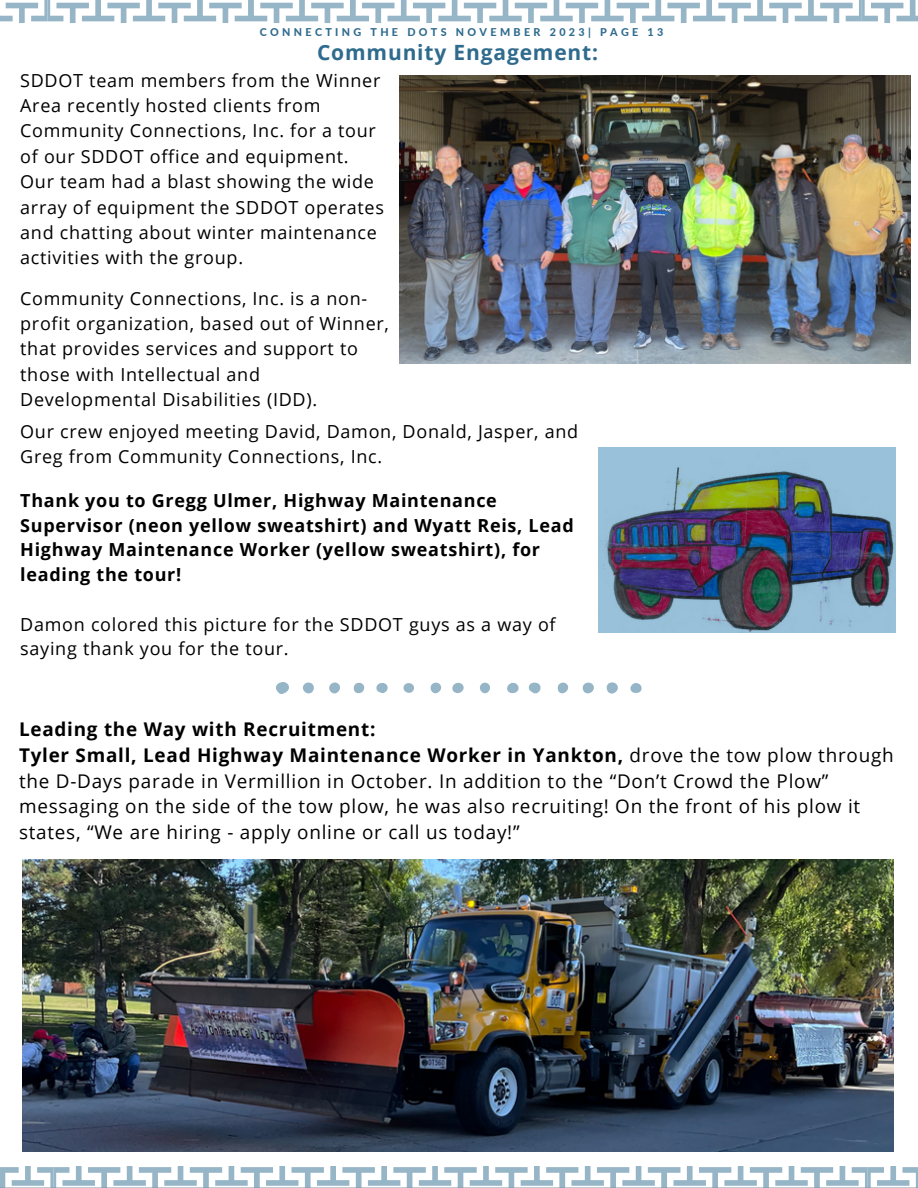
<style>
.page{position:relative;width:918px;height:1188px;background:#fff}
.page>*{position:absolute;margin:0;border:0;box-sizing:border-box;transform-origin:0 0}
.t1{font:700 21px "Open Sans";letter-spacing:.04em;color:#2e6b8d}
.t2{font:18.9px/25.8px "Open Sans";letter-spacing:.04em;color:#000}
.t3{font:700 18.9px "Open Sans";letter-spacing:.04em;color:#000}
.t4{font:18px/25.3px "Open Sans";letter-spacing:.04em;color:#000}
.t5{font:700 18px/24.8px "Open Sans";letter-spacing:.04em;color:#000}
.t6{font:800 10.8px "Lato";letter-spacing:.31em;color:#2e6b8d}
.s1{font-weight:700}
</style>
<div class="page">
<svg style="left:0;top:1166px;width:918px;height:21px"></svg>
<hr style="left:0;top:1187px;width:918px;height:1px;background:#8694a5">
<svg style="left:0;top:0;width:918px;height:22px"></svg>
<img style="left:598px;top:447px;width:297px;height:186px">
<img style="left:399px;top:75px;width:512px;height:288px">
<img style="left:23px;top:859px;width:870px;height:293px">
<svg style="left:276px;top:682px;width:13px;height:12px"></svg>
<svg style="left:529px;top:683px;width:12px;height:10px"></svg>
<div style="left:607px;top:682px;width:11px;height:12px;background:#96b5c6;border-radius:50%"></div>
<div style="left:583px;top:683px;width:11px;height:10px;background:#96b5c6;border-radius:50%"></div>
<div style="left:303px;top:683px;width:11px;height:10px;background:#96b5c6;border-radius:50%"></div>
<svg style="left:507px;top:683px;width:12px;height:11px"></svg>
<div style="left:329px;top:682px;width:11px;height:11px;background:#96b5c6;border-radius:50%"></div>
<div style="left:452px;top:683px;width:12px;height:10px;background:#96b5c6;border-radius:50%"></div>
<svg style="left:376px;top:683px;width:12px;height:10px"></svg>
<div style="left:558px;top:683px;width:10px;height:10px;background:#96b5c6;border-radius:5px"></div>
<svg style="left:630px;top:683px;width:12px;height:10px"></svg>
<div style="left:431px;top:683px;width:10px;height:10px;background:#96b5c6;border-radius:50%"></div>
<div style="left:354px;top:683px;width:10px;height:10px;background:#96b5c6;border-radius:5px"></div>
<svg style="left:480px;top:683px;width:10px;height:10px"></svg>
<div style="left:403px;top:683px;width:11px;height:10px;background:#96b5c6;border-radius:50%"></div>
<p class="t6" style="left:260px;top:26px;width:405px">CONNECTING THE DOTS NOVEMBER 2023| PAGE 13</p>
<p class="t1" style="left:317px;top:37px;width:283px">Community Engagement:</p>
<p class="t4" style="left:20px;top:67px;width:362px">SDDOT team members from the Winner Area recently hosted clients from Community Connections, Inc. for a tour of our SDDOT office and equipment.</p>
<p class="t4" style="left:20px;top:169px;width:365px">Our team had a blast showing the wide array of equipment the SDDOT operates and chatting about winter maintenance activities with the group.</p>
<p class="t4" style="left:20px;top:285px;width:370px">Community Connections, Inc. is a non&shy;profit organization, based out of Winner, that provides services and support to those with Intellectual and Developmental Disabilities (IDD).</p>
<p class="t4" style="left:20px;top:419px;width:560px;line-height:24.8px">Our crew enjoyed meeting David, Damon, Donald, Jasper, and<br>Greg from Community Connections, Inc.</p>
<p class="t5" style="left:20px;top:487px;width:555px">Thank you to Gregg Ulmer, Highway Maintenance Supervisor (neon yellow sweatshirt) and Wyatt Reis, Lead Highway Maintenance Worker (yellow sweatshirt), for leading the tour!</p>
<p class="t4" style="left:20px;top:611px;width:537px;line-height:24.8px">Damon colored this picture for the SDDOT guys as a way of saying thank you for the tour.</p>
<p class="t3" style="left:19px;top:716px;width:358px">Leading the Way with Recruitment:</p>
<p class="t2" style="left:19px;top:741px;width:876px"><span class="s1">Tyler Small, Lead Highway Maintenance Worker in Yankton,</span> drove the tow plow through the D-Days parade in Vermillion in October. In addition to the “Don’t Crowd the Plow” messaging on the side of the tow plow, he was also recruiting! On the front of his plow it states, “We are hiring - apply online or call us today!”</p>
</div>
